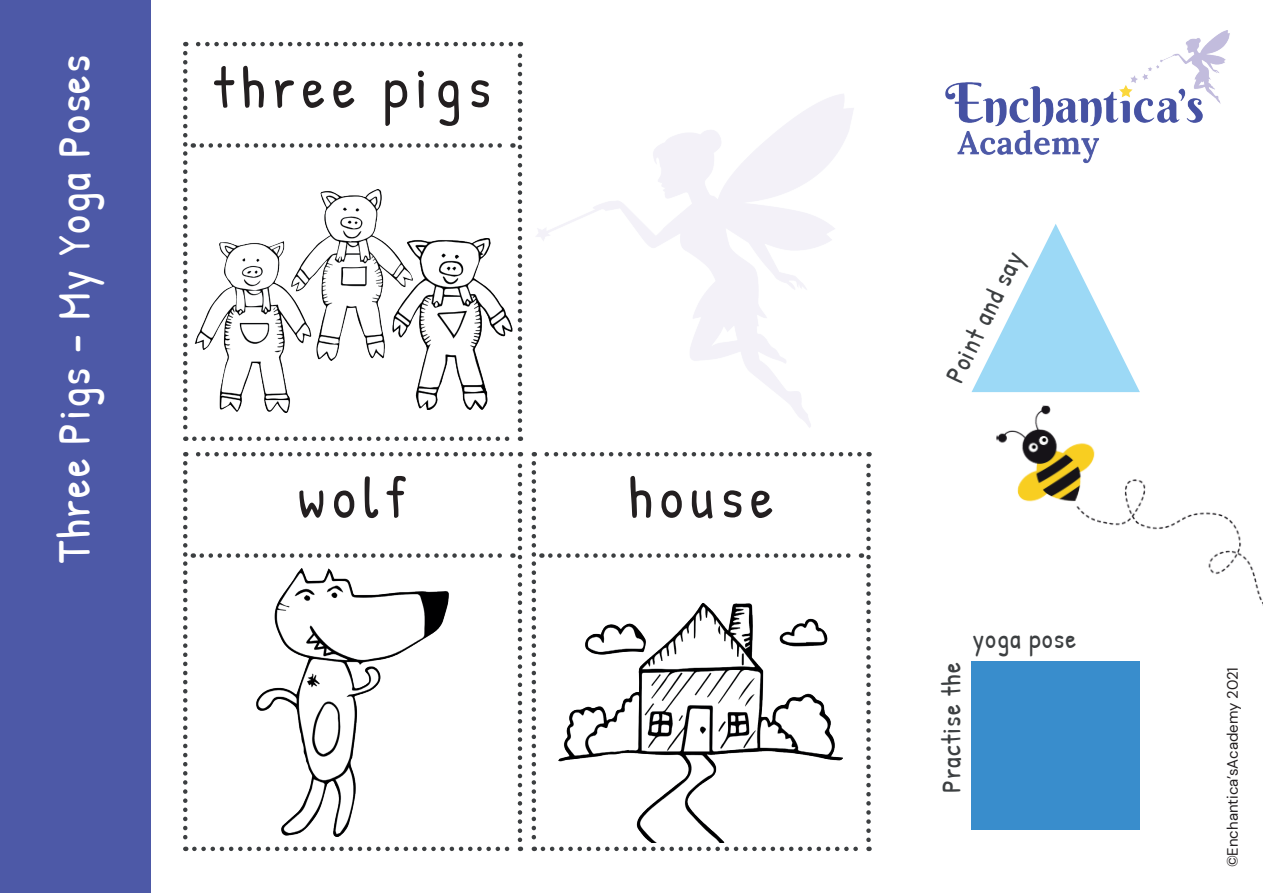
<style>
.page{position:relative;width:1263px;height:893px;background:#fff}
.page>*{position:absolute;margin:0;border:0;box-sizing:border-box;transform-origin:0 0}
.t1{font:58.5px "Patrick Hand";letter-spacing:.12em;color:#231f20}
.t2{font:46.5px "Patrick Hand";letter-spacing:.04em;color:#fff}
.t3{font:27px "Patrick Hand";letter-spacing:.04em;color:#3c3f41}
.t4{font:15px "DM Sans";color:#231f20}
</style>
<div class="page">
<div style="left:0;top:0;width:151px;height:893px;background:#4d59a7"></div>
<img style="left:945px;top:30px;width:285px;height:134px">
<img style="left:996px;top:405px;width:267px;height:201px">
<img style="left:522px;top:55px;width:350px;height:417px">
<svg style="left:971px;top:224px;width:169px;height:168px"></svg>
<div style="left:971px;top:661px;width:169px;height:168px;background:#398dcc"></div>
<svg style="left:183px;top:42px;width:339px;height:399px"></svg>
<svg style="left:532px;top:452px;width:339px;height:399px"></svg>
<svg style="left:183px;top:452px;width:339px;height:399px"></svg>
<img style="left:183px;top:241px;width:155px;height:171px">
<img style="left:267px;top:189px;width:171px;height:171px">
<img style="left:367px;top:238px;width:171px;height:172px">
<img style="left:559px;top:559px;width:283px;height:284px">
<h2 class="t2" style="left:41px;top:563px;width:509px;rotate:-90deg">Three Pigs - My Yoga Poses</h2>
<h1 class="t1" style="left:214px;top:47px;width:279px">three pigs</h1>
<h1 class="t1" style="left:298px;top:457px;width:110px">wolf</h1>
<h1 class="t1" style="left:628px;top:457px;width:147px">house</h1>
<p class="t3" style="left:936px;top:373px;width:144px;rotate:-64deg">Point and say</p>
<p class="t3" style="left:932px;top:793px;width:132px;rotate:-90deg">Practise the</p>
<p class="t3" style="left:973px;top:620px;width:105px">yoga pose</p>
<p class="t4" style="left:1223px;top:867px;width:202px;rotate:-90deg">©Enchantica’sAcademy 2021</p>
</div>
